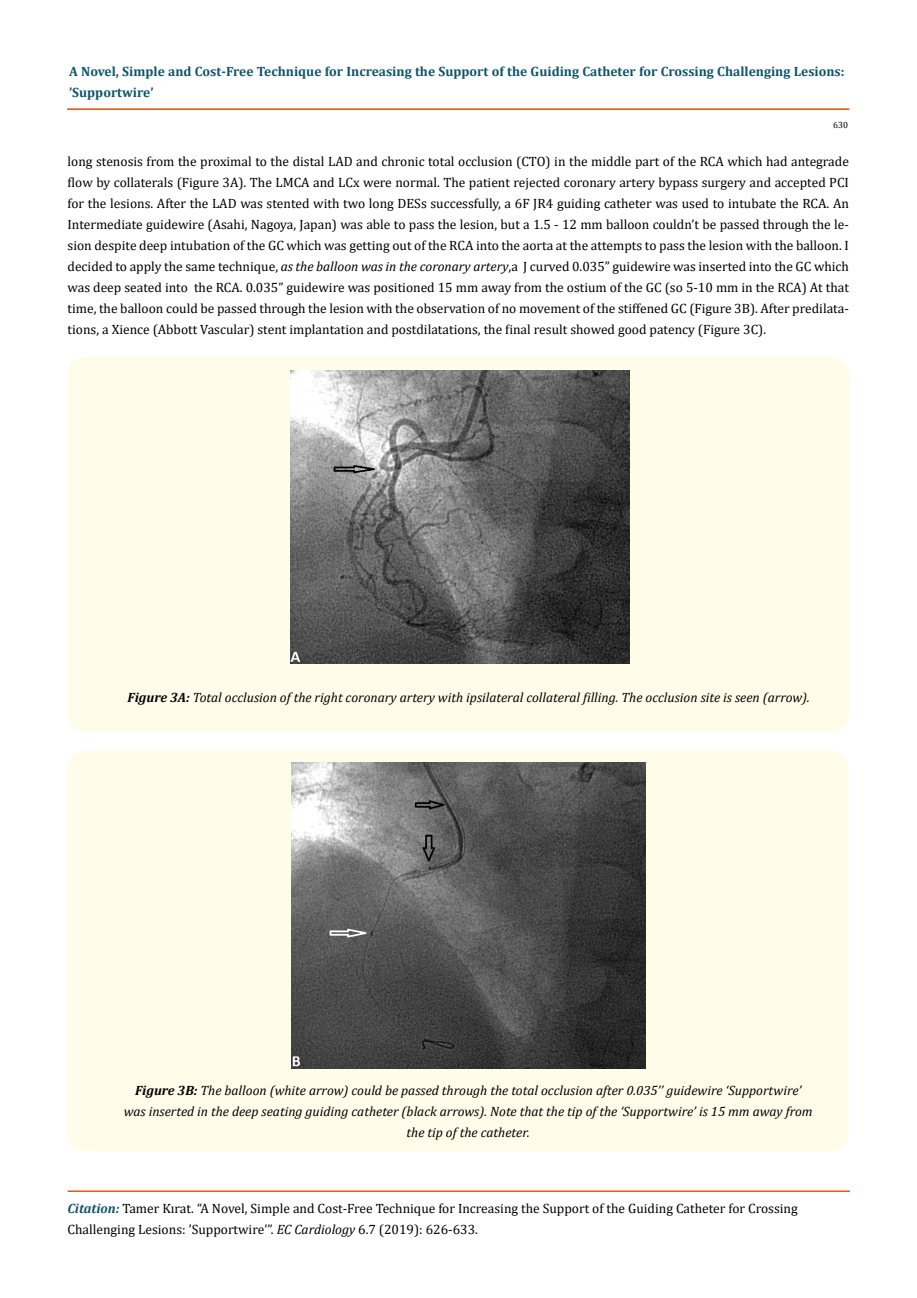
<style>
.page{position:relative;width:917px;height:1298px;background:#fff}
.page>*{position:absolute;margin:0;border:0;box-sizing:border-box;transform-origin:0 0}
.t1{font:13.5px/21px "Cambria";color:#000}
.t2{font:italic 13.5px/21px "Cambria";color:#000;text-align:center}
.t3{font:700 13.5px/21px "Cambria";color:#0e546a}
.t4{font:9px "Cambria";color:#000}
.s1{font-style:italic}
.s2{font-weight:700}
.s3{font-weight:700;font-style:italic;color:#0e546a}
</style>
<div class="page">
<div style="left:67px;top:109px;width:782px;height:1px;border:1px solid #e05d1a"></div>
<hr style="left:68px;top:1190px;width:781px;height:1px;background:#e05d1a">
<div style="left:68px;top:357px;width:781px;height:375px;background:#fffde9;border-radius:18px"></div>
<img style="left:290px;top:370px;width:339px;height:294px">
<div style="left:67px;top:750px;width:781px;height:401px;background:#fffde9;border-radius:18px"></div>
<img style="left:291px;top:763px;width:354px;height:305px">
<p class="t3" style="left:69px;top:60px;width:777px">A Novel, Simple and Cost-Free Technique for Increasing the Support of the Guiding Catheter for Crossing Challenging Lesions: ’Supportwire’</p>
<p class="t4" style="left:833px;top:120px;width:16px">630</p>
<p class="t1" style="left:68px;top:150px;width:783px;text-align:justify">long stenosis from the proximal to the distal LAD and chronic total occlusion (CTO) in the middle part of the RCA which had antegrade flow by collaterals (Figure 3A). The LMCA and LCx were normal. The patient rejected coronary artery bypass surgery and accepted PCI for the lesions. After the LAD was stented with two long DESs successfully, a 6F JR4 guiding catheter was used to intubate the RCA. An Intermediate guidewire (Asahi, Nagoya, Japan) was able to pass the lesion, but a 1.5 - 12 mm balloon couldn’t be passed through the le&shy;sion despite deep intubation of the GC which was getting out of the RCA into the aorta at the attempts to pass the lesion with the balloon. I decided to apply the same technique, <span class="s1">as the balloon was in the coronary artery</span>,a J curved 0.035” guidewire was inserted into the GC which was deep seated into the RCA. 0.035” guidewire was positioned 15 mm away from the ostium of the GC (so 5-10 mm in the RCA) At that time, the balloon could be passed through the lesion with the observation of no movement of the stiffened GC (Figure 3B). After predilata&shy;tions, a Xience (Abbott Vascular) stent implantation and postdilatations, the final result showed good patency (Figure 3C).</p>
<p class="t2" style="left:128px;top:686px;width:683px"><span class="s2">Figure 3A:</span> Total occlusion of the right coronary artery with ipsilateral collateral filling. The occlusion site is seen (arrow).</p>
<p class="t2" style="left:124px;top:1079px;width:690px"><span class="s2">Figure 3B:</span> The balloon (white arrow) could be passed through the total occlusion after 0.035’’ guidewire ‘Supportwire’ was inserted in the deep seating guiding catheter (black arrows). Note that the tip of the ‘Supportwire’ is 15 mm away from the tip of the catheter.</p>
<p class="t1" style="left:68px;top:1197px;width:731px"><span class="s3">Citation:</span> Tamer Kırat. “A Novel, Simple and Cost-Free Technique for Increasing the Support of the Guiding Catheter for Crossing<br>Challenging Lesions: ’Supportwire’”. <span class="s1">EC Cardiology</span> 6.7 (2019): 626-633.</p>
</div>
